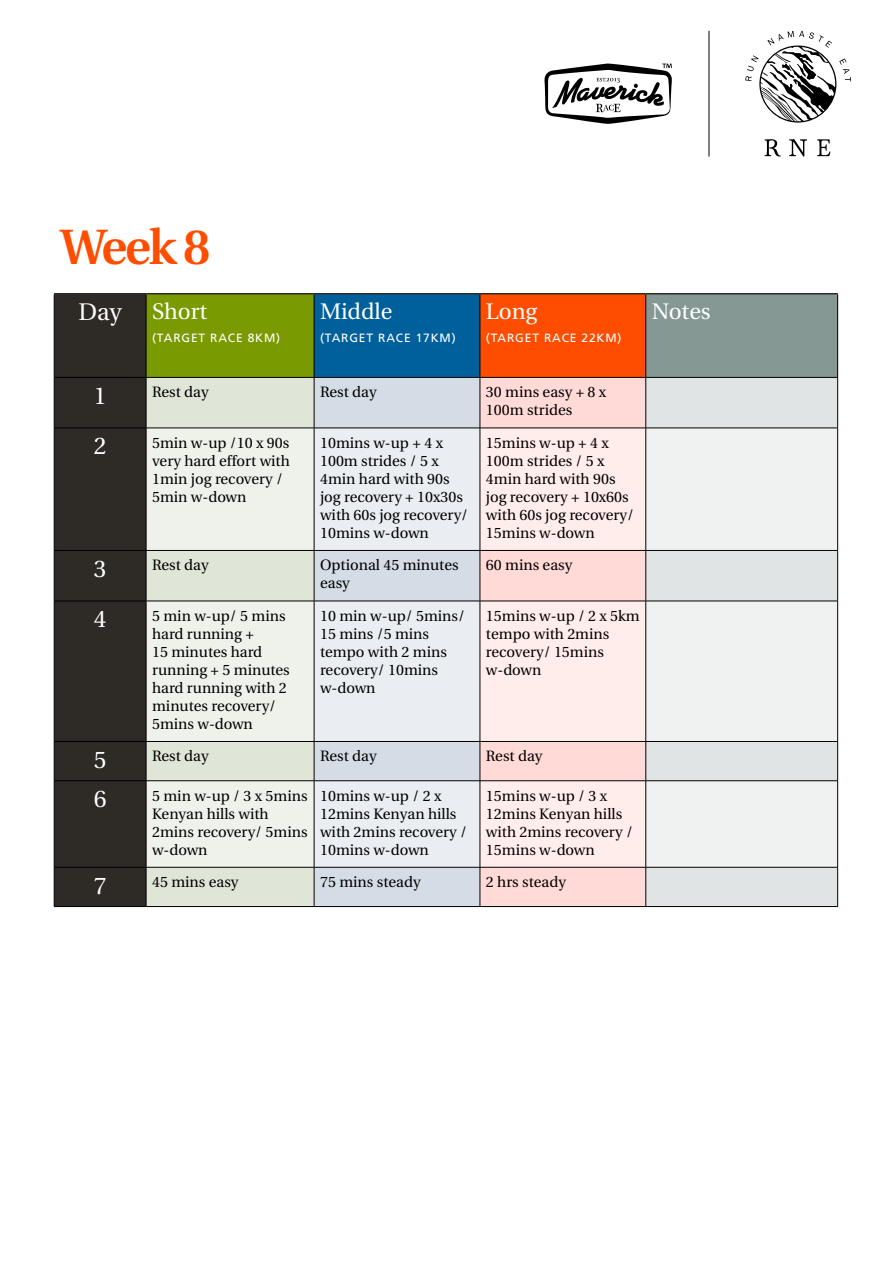
<style>
.page{position:relative;width:893px;height:1263px;background:#fff}
.page>*{position:absolute;margin:0;border:0;box-sizing:border-box;transform-origin:0 0}
.t1{font:600 49.5px "Utopia";color:#ff4d00}
.t2{font:24px "Utopia";color:#fff}
.t3{font:22.5px "Utopia";color:#fff}
.t4{font:15px/18px "Utopia";color:#000}
.t5{font:12px "Frutiger";letter-spacing:.07em;color:#fff}
</style>
<div class="page">
<div style="left:55px;top:294px;width:91px;height:612px;background:#2e2a25"></div>
<div style="left:146px;top:294px;width:168px;height:83px;background:#799a00"></div>
<div style="left:314px;top:294px;width:166px;height:83px;background:#00609c"></div>
<div style="left:480px;top:294px;width:166px;height:83px;background:#ff4d00"></div>
<div style="left:646px;top:294px;width:192px;height:83px;background:#859894"></div>
<div style="left:147px;top:378px;width:167px;height:528px;background:#dfe5d7"></div>
<div style="left:315px;top:378px;width:165px;height:528px;background:#d4dce5"></div>
<div style="left:481px;top:378px;width:164px;height:528px;background:#ffdad7"></div>
<div style="left:646px;top:378px;width:191px;height:528px;background:#e1e4e4"></div>
<svg style="left:147px;top:429px;width:167px;height:438px;background:#eaeee5"></svg>
<svg style="left:315px;top:429px;width:165px;height:438px;background:#e4e8ed"></svg>
<svg style="left:481px;top:429px;width:164px;height:438px;background:#fee8e6"></svg>
<svg style="left:646px;top:429px;width:191px;height:438px;fill:#f0f2f1"></svg>
<hr style="left:54px;top:294px;width:1px;height:83px;background:#000">
<hr style="left:146px;top:294px;width:1px;height:83px;background:#000">
<hr style="left:314px;top:294px;width:1px;height:83px;background:#000">
<hr style="left:480px;top:294px;width:1px;height:83px;background:#000">
<hr style="left:645px;top:294px;width:1px;height:83px;background:#000">
<hr style="left:837px;top:294px;width:1px;height:83px;background:#000">
<hr style="left:54px;top:377px;width:92px;height:1px;background:#000">
<hr style="left:54px;top:378px;width:1px;height:50px;background:#000">
<hr style="left:146px;top:377px;width:168px;height:1px;background:#000">
<hr style="left:146px;top:378px;width:1px;height:50px;background:#000">
<hr style="left:314px;top:377px;width:166px;height:1px;background:#000">
<hr style="left:314px;top:378px;width:1px;height:50px;background:#000">
<hr style="left:480px;top:377px;width:166px;height:1px;background:#000">
<hr style="left:480px;top:378px;width:1px;height:50px;background:#000">
<hr style="left:646px;top:377px;width:192px;height:1px;background:#000">
<hr style="left:645px;top:378px;width:1px;height:50px;background:#000">
<hr style="left:837px;top:378px;width:1px;height:50px;background:#000">
<hr style="left:54px;top:428px;width:92px;height:1px;background:#000">
<hr style="left:54px;top:428px;width:1px;height:122px;background:#000">
<hr style="left:146px;top:428px;width:168px;height:1px;background:#000">
<hr style="left:146px;top:428px;width:1px;height:122px;background:#000">
<hr style="left:314px;top:428px;width:166px;height:1px;background:#000">
<hr style="left:314px;top:428px;width:1px;height:122px;background:#000">
<hr style="left:480px;top:428px;width:166px;height:1px;background:#000">
<hr style="left:480px;top:428px;width:1px;height:122px;background:#000">
<hr style="left:646px;top:428px;width:192px;height:1px;background:#000">
<hr style="left:645px;top:428px;width:1px;height:122px;background:#000">
<hr style="left:837px;top:428px;width:1px;height:122px;background:#000">
<hr style="left:54px;top:550px;width:92px;height:1px;background:#000">
<hr style="left:54px;top:551px;width:1px;height:50px;background:#000">
<hr style="left:146px;top:550px;width:168px;height:1px;background:#000">
<hr style="left:146px;top:551px;width:1px;height:50px;background:#000">
<hr style="left:314px;top:550px;width:166px;height:1px;background:#000">
<hr style="left:314px;top:551px;width:1px;height:50px;background:#000">
<hr style="left:480px;top:550px;width:166px;height:1px;background:#000">
<hr style="left:480px;top:551px;width:1px;height:50px;background:#000">
<hr style="left:646px;top:550px;width:192px;height:1px;background:#000">
<hr style="left:645px;top:551px;width:1px;height:50px;background:#000">
<hr style="left:837px;top:551px;width:1px;height:50px;background:#000">
<hr style="left:54px;top:601px;width:92px;height:1px;background:#000">
<hr style="left:54px;top:601px;width:1px;height:140px;background:#000">
<hr style="left:146px;top:601px;width:168px;height:1px;background:#000">
<hr style="left:146px;top:601px;width:1px;height:140px;background:#000">
<hr style="left:314px;top:601px;width:166px;height:1px;background:#000">
<hr style="left:314px;top:601px;width:1px;height:140px;background:#000">
<hr style="left:480px;top:601px;width:166px;height:1px;background:#000">
<hr style="left:480px;top:601px;width:1px;height:140px;background:#000">
<hr style="left:646px;top:601px;width:192px;height:1px;background:#000">
<hr style="left:645px;top:601px;width:1px;height:140px;background:#000">
<hr style="left:837px;top:601px;width:1px;height:140px;background:#000">
<hr style="left:54px;top:741px;width:92px;height:1px;background:#000">
<hr style="left:54px;top:742px;width:1px;height:38px;background:#000">
<hr style="left:146px;top:741px;width:168px;height:1px;background:#000">
<hr style="left:146px;top:742px;width:1px;height:38px;background:#000">
<hr style="left:314px;top:741px;width:166px;height:1px;background:#000">
<hr style="left:314px;top:742px;width:1px;height:38px;background:#000">
<hr style="left:480px;top:741px;width:166px;height:1px;background:#000">
<hr style="left:480px;top:742px;width:1px;height:38px;background:#000">
<hr style="left:646px;top:741px;width:192px;height:1px;background:#000">
<hr style="left:645px;top:742px;width:1px;height:38px;background:#000">
<hr style="left:837px;top:742px;width:1px;height:38px;background:#000">
<hr style="left:54px;top:780px;width:92px;height:1px;background:#000">
<hr style="left:54px;top:781px;width:1px;height:86px;background:#000">
<hr style="left:146px;top:780px;width:168px;height:1px;background:#000">
<hr style="left:146px;top:781px;width:1px;height:86px;background:#000">
<hr style="left:314px;top:780px;width:166px;height:1px;background:#000">
<hr style="left:314px;top:781px;width:1px;height:86px;background:#000">
<hr style="left:480px;top:780px;width:166px;height:1px;background:#000">
<hr style="left:480px;top:781px;width:1px;height:86px;background:#000">
<hr style="left:646px;top:780px;width:192px;height:1px;background:#000">
<hr style="left:645px;top:781px;width:1px;height:86px;background:#000">
<hr style="left:837px;top:781px;width:1px;height:86px;background:#000">
<hr style="left:54px;top:867px;width:92px;height:1px;background:#000">
<hr style="left:54px;top:867px;width:1px;height:39px;background:#000">
<hr style="left:146px;top:867px;width:168px;height:1px;background:#000">
<hr style="left:146px;top:867px;width:1px;height:39px;background:#000">
<hr style="left:314px;top:867px;width:166px;height:1px;background:#000">
<hr style="left:314px;top:867px;width:1px;height:39px;background:#000">
<hr style="left:480px;top:867px;width:166px;height:1px;background:#000">
<hr style="left:480px;top:867px;width:1px;height:39px;background:#000">
<hr style="left:646px;top:867px;width:192px;height:1px;background:#000">
<hr style="left:645px;top:867px;width:1px;height:39px;background:#000">
<hr style="left:837px;top:867px;width:1px;height:39px;background:#000">
<hr style="left:54px;top:906px;width:92px;height:1px;background:#000">
<hr style="left:146px;top:906px;width:168px;height:1px;background:#000">
<hr style="left:314px;top:906px;width:166px;height:1px;background:#000">
<hr style="left:480px;top:906px;width:166px;height:1px;background:#000">
<hr style="left:646px;top:906px;width:192px;height:1px;background:#000">
<hr style="left:54px;top:293px;width:92px;height:1px;background:#2e2a25">
<hr style="left:146px;top:293px;width:168px;height:1px;background:#2e2a25">
<hr style="left:314px;top:293px;width:166px;height:1px;background:#2e2a25">
<hr style="left:480px;top:293px;width:166px;height:1px;background:#2e2a25">
<hr style="left:646px;top:293px;width:192px;height:1px;background:#2e2a25">
<svg style="left:544px;top:64px;width:128px;height:60px"></svg>
<svg style="left:765px;top:139px;width:16px;height:18px"></svg>
<svg style="left:789px;top:139px;width:18px;height:18px"></svg>
<svg style="left:817px;top:139px;width:13px;height:17px"></svg>
<svg style="left:745px;top:31px;width:106px;height:92px"></svg>
<hr style="left:709px;top:31px;width:1px;height:126px;background:#000">
<h1 class="t1" style="left:60px;top:219px;width:152px">Week 8</h1>
<h2 class="t2" style="left:79px;top:299px;width:45px">Day</h2>
<h3 class="t3" style="left:152px;top:299px;width:57px">Short</h3>
<p class="t5" style="left:152px;top:331px;width:130px">(TARGET RACE 8KM)</p>
<h3 class="t3" style="left:320px;top:299px;width:74px">Middle</h3>
<p class="t5" style="left:320px;top:331px;width:137px">(TARGET RACE 17KM)</p>
<h3 class="t3" style="left:486px;top:299px;width:53px">Long</h3>
<p class="t5" style="left:486px;top:331px;width:137px">(TARGET RACE 22KM)</p>
<h3 class="t3" style="left:652px;top:299px;width:60px">Notes</h3>
<h2 class="t2" style="left:94px;top:383px;width:14px">1</h2>
<p class="t4" style="left:152px;top:383px;width:58px">Rest day</p>
<p class="t4" style="left:320px;top:383px;width:58px">Rest day</p>
<p class="t4" style="left:486px;top:383px;width:122px">30 mins easy + 8 x<br>100m strides</p>
<h2 class="t2" style="left:94px;top:433px;width:14px">2</h2>
<p class="t4" style="left:152px;top:434px;width:139px">5min w-up /10 x 90s very hard effort with<br>1min jog recovery /<br>5min w-down</p>
<p class="t4" style="left:320px;top:434px;width:150px">10mins w-up + 4 x<br>100m strides / 5 x<br>4min hard with 90s jog recovery + 10x30s with 60s jog recovery/<br>10mins w-down</p>
<p class="t4" style="left:486px;top:434px;width:150px">15mins w-up + 4 x<br>100m strides / 5 x<br>4min hard with 90s jog recovery + 10x60s with 60s jog recovery/<br>15mins w-down</p>
<h2 class="t2" style="left:94px;top:556px;width:14px">3</h2>
<p class="t4" style="left:152px;top:556px;width:58px">Rest day</p>
<p class="t4" style="left:320px;top:556px;width:140px">Optional 45 minutes easy</p>
<p class="t4" style="left:486px;top:556px;width:88px">60 mins easy</p>
<h2 class="t2" style="left:94px;top:606px;width:14px">4</h2>
<p class="t4" style="left:152px;top:607px;width:139px">5 min w-up/ 5 mins hard running +<br>15 minutes hard running + 5 minutes hard running with 2 minutes recovery/<br>5mins w-down</p>
<p class="t4" style="left:320px;top:607px;width:146px">10 min w-up/ 5mins/<br>15 mins /5 mins tempo with 2 mins recovery/ 10mins w-down</p>
<p class="t4" style="left:486px;top:607px;width:155px">15mins w-up / 2 x 5km tempo with 2mins recovery/ 15mins w-down</p>
<h2 class="t2" style="left:94px;top:747px;width:14px">5</h2>
<p class="t4" style="left:152px;top:747px;width:58px">Rest day</p>
<p class="t4" style="left:320px;top:747px;width:58px">Rest day</p>
<p class="t4" style="left:486px;top:747px;width:58px">Rest day</p>
<h2 class="t2" style="left:94px;top:786px;width:14px">6</h2>
<p class="t4" style="left:152px;top:787px;width:157px">5 min w-up / 3 x 5mins<br>Kenyan hills with<br>2mins recovery/ 5mins w-down</p>
<p class="t4" style="left:320px;top:787px;width:148px">10mins w-up / 2 x<br>12mins Kenyan hills with 2mins recovery /<br>10mins w-down</p>
<p class="t4" style="left:486px;top:787px;width:148px">15mins w-up / 3 x<br>12mins Kenyan hills with 2mins recovery /<br>15mins w-down</p>
<h2 class="t2" style="left:94px;top:872px;width:14px">7</h2>
<p class="t4" style="left:152px;top:873px;width:88px">45 mins easy</p>
<p class="t4" style="left:320px;top:873px;width:102px">75 mins steady</p>
<p class="t4" style="left:486px;top:873px;width:81px">2 hrs steady</p>
</div>
